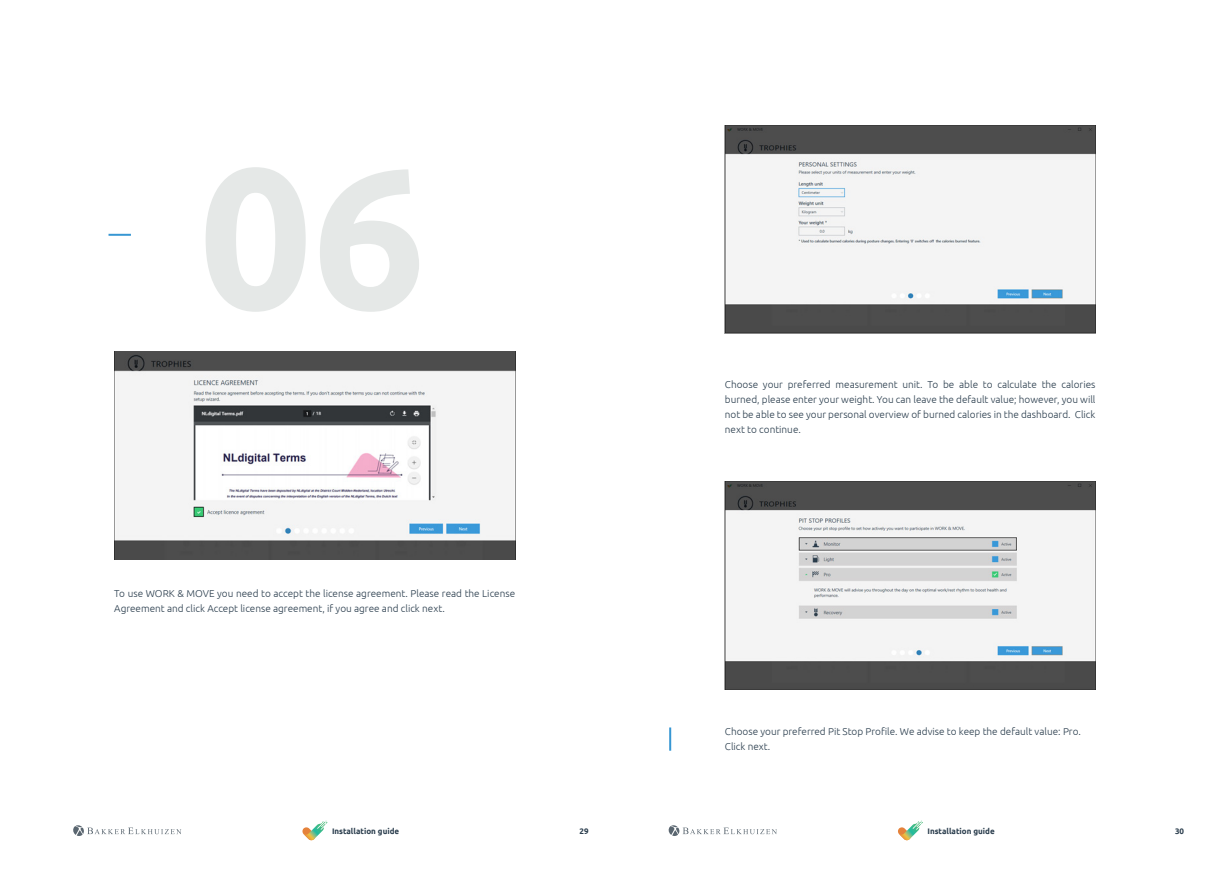
<style>
.page{position:relative;width:1225px;height:876px;background:#fff}
.page>*{position:absolute;margin:0;border:0;box-sizing:border-box;transform-origin:0 0}
.Hoofdstuk_nummer_gro{font:700 200px "Ubuntu";color:#e5e8e7}
.platte_tekst{font:300 10px/15px "Ubuntu";color:#2a3d4d}
.t1{font:700 8px "Ubuntu";color:#2a3d4d}
</style>
<div class="page">
<svg style="left:302px;top:821px;width:25px;height:20px"></svg>
<svg style="left:898px;top:821px;width:25px;height:20px"></svg>
<svg style="left:73px;top:825px;width:108px;height:11px"></svg>
<svg style="left:668px;top:825px;width:109px;height:11px"></svg>
<hr style="left:108px;top:234px;width:23px;height:2px;background:#3797d3">
<img style="left:115px;top:351px;width:400px;height:208px">
<img style="left:725px;top:125px;width:370px;height:208px">
<img style="left:725px;top:482px;width:370px;height:208px">
<hr style="left:669px;top:727px;width:2px;height:24px;background:#3797d3">
<p class="Hoofdstuk_nummer_gro" style="left:199px;top:117px;width:229px">06</p>
<p class="platte_tekst" style="left:114px;top:586px;width:402px">To use WORK &amp; MOVE you need to accept the license agreement. Please read the License<br>Agreement and click Accept license agreement, if you agree and click next.</p>
<p class="platte_tekst" style="left:725px;top:377px;width:372px;text-align:justify">Choose your preferred measurement unit. To be able to calculate the calories burned, please enter your weight. You can leave the default value; however, you will not be able to see your personal overview of burned calories in the dashboard. Click next to continue.</p>
<p class="platte_tekst" style="left:725px;top:724px;width:357px">Choose your preferred Pit Stop Profile. We advise to keep the default value: Pro.</p>
<p class="platte_tekst" style="left:725px;top:739px;width:47px">Click next.</p>
<p class="t1" style="left:332px;top:826px;width:69px">Installation guide</p>
<p class="t1" style="left:579px;top:826px;width:11px">29</p>
<p class="t1" style="left:927px;top:826px;width:69px">Installation guide</p>
<p class="t1" style="left:1175px;top:826px;width:11px">30</p>
</div>
